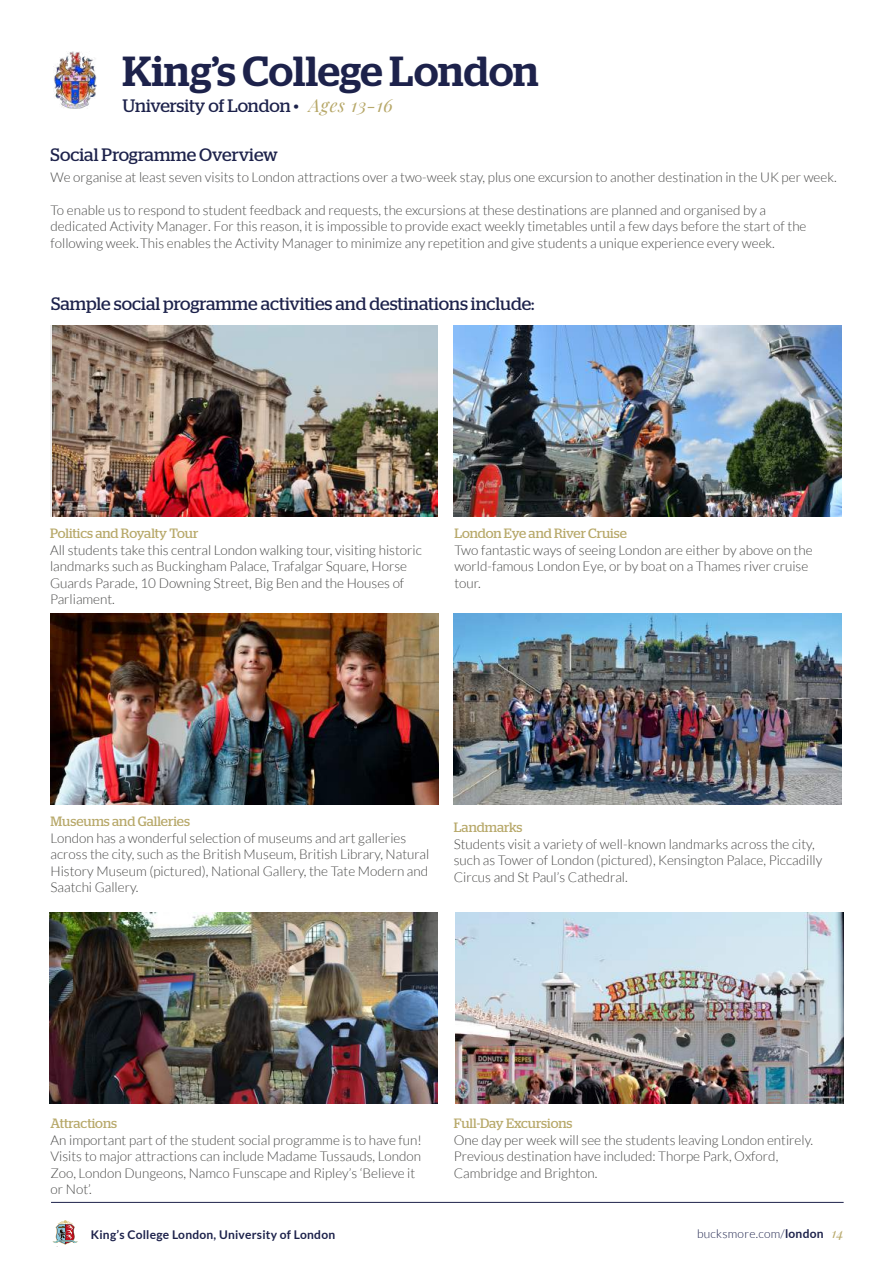
<style>
.page{position:relative;width:893px;height:1263px;background:#fff}
.page>*{position:absolute;margin:0;border:0;box-sizing:border-box;transform-origin:0 0}
.t1{font:500 42px "Stag";color:#1d224b}
.t2{font:18px "Stag";letter-spacing:-.005em;color:#1d224b}
.t3{font:300 13.5px/16.5px "Lato";color:#484847}
.t4{font:13.5px "Stag";color:#b7a869}
.t5{font:700 12px "Lato";letter-spacing:.02em;color:#1d224b}
.t6{font:300 12px "Lato";letter-spacing:.02em;color:#1d224b}
.s1{font-weight:300}
.s2{font-family:"Playfair Display";font-style:italic;color:#b7a869}
.s3{font-weight:700}
.s4{font-family:"Playfair Display";font-weight:400;font-style:italic;font-size:13.5px;color:#b7a869}
</style>
<div class="page">
<svg style="left:52px;top:1220px;width:26px;height:25px"></svg>
<hr style="left:51px;top:1202px;width:793px;height:1px;background:#1d224b">
<img style="left:54px;top:51px;width:43px;height:58px">
<img style="left:53px;top:325px;width:385px;height:192px">
<img style="left:50px;top:912px;width:387px;height:192px">
<img style="left:454px;top:613px;width:387px;height:192px">
<img style="left:51px;top:613px;width:387px;height:192px">
<img style="left:454px;top:325px;width:387px;height:192px">
<img style="left:455px;top:912px;width:388px;height:192px">
<h1 class="t1" style="left:123px;top:46px;width:418px">King’s College London</h1>
<h2 class="t2" style="left:123px;top:95px;width:272px">University of London <span class="s1">•</span> <span class="s2">Ages 13-16</span></h2>
<h2 class="t2" style="left:51px;top:144px;width:229px">Social Programme Overview</h2>
<p class="t3" style="left:51px;top:169px;width:788px">We organise at least seven visits to London attractions over a two-week stay, plus one excursion to another destination in the UK per week.</p>
<p class="t3" style="left:51px;top:202px;width:757px">To enable us to respond to student feedback and requests, the excursions at these destinations are planned and organised by a dedicated Activity Manager. For this reason, it is impossible to provide exact weekly timetables until a few days before the start of the following week.This enables the Activity Manager to minimize any repetition and give students a unique experience every week.</p>
<h2 class="t2" style="left:51px;top:293px;width:485px">Sample social programme activities and destinations include:</h2>
<p class="t4" style="left:50px;top:526px;width:150px">Politics and Royalty Tour</p>
<p class="t3" style="left:50px;top:542px;width:373px">All students take this central London walking tour, visiting historic landmarks such as Buckingham Palace, Trafalgar Square, Horse Guards Parade, 10 Downing Street, Big Ben and the Houses of Parliament.</p>
<p class="t4" style="left:454px;top:526px;width:174px">London Eye and River Cruise</p>
<p class="t3" style="left:454px;top:542px;width:360px">Two fantastic ways of seeing London are either by above on the world-famous London Eye, or by boat on a Thames river cruise tour.</p>
<p class="t4" style="left:51px;top:814px;width:141px">Museums and Galleries</p>
<p class="t3" style="left:51px;top:830px;width:380px">London has a wonderful selection of museums and art galleries across the city, such as the British Museum, British Library, Natural History Museum (pictured), National Gallery, the Tate Modern and Saatchi Gallery.</p>
<p class="t4" style="left:454px;top:819px;width:70px">Landmarks</p>
<p class="t3" style="left:454px;top:835px;width:370px">Students visit a variety of well-known landmarks across the city, such as Tower of London (pictured), Kensington Palace, Piccadilly<br>Circus and St Paul’s Cathedral.</p>
<p class="t4" style="left:51px;top:1116px;width:68px">Attractions</p>
<p class="t3" style="left:51px;top:1132px;width:373px">An important part of the student social programme is to have fun!<br>Visits to major attractions can include Madame Tussauds, London Zoo, London Dungeons, Namco Funscape and Ripley’s ‘Believe it or Not’.</p>
<p class="t4" style="left:454px;top:1116px;width:120px">Full-Day Excursions</p>
<p class="t3" style="left:454px;top:1132px;width:361px">One day per week will see the students leaving London entirely.<br>Previous destination have included: Thorpe Park, Oxford,<br>Cambridge and Brighton.</p>
<p class="t5" style="left:91px;top:1228px;width:246px">King’s College London, University of London</p>
<p class="t6" style="left:697px;top:1227px;width:148px">bucksmore.com/<span class="s3">london</span> <span class="s4">14</span></p>
</div>
